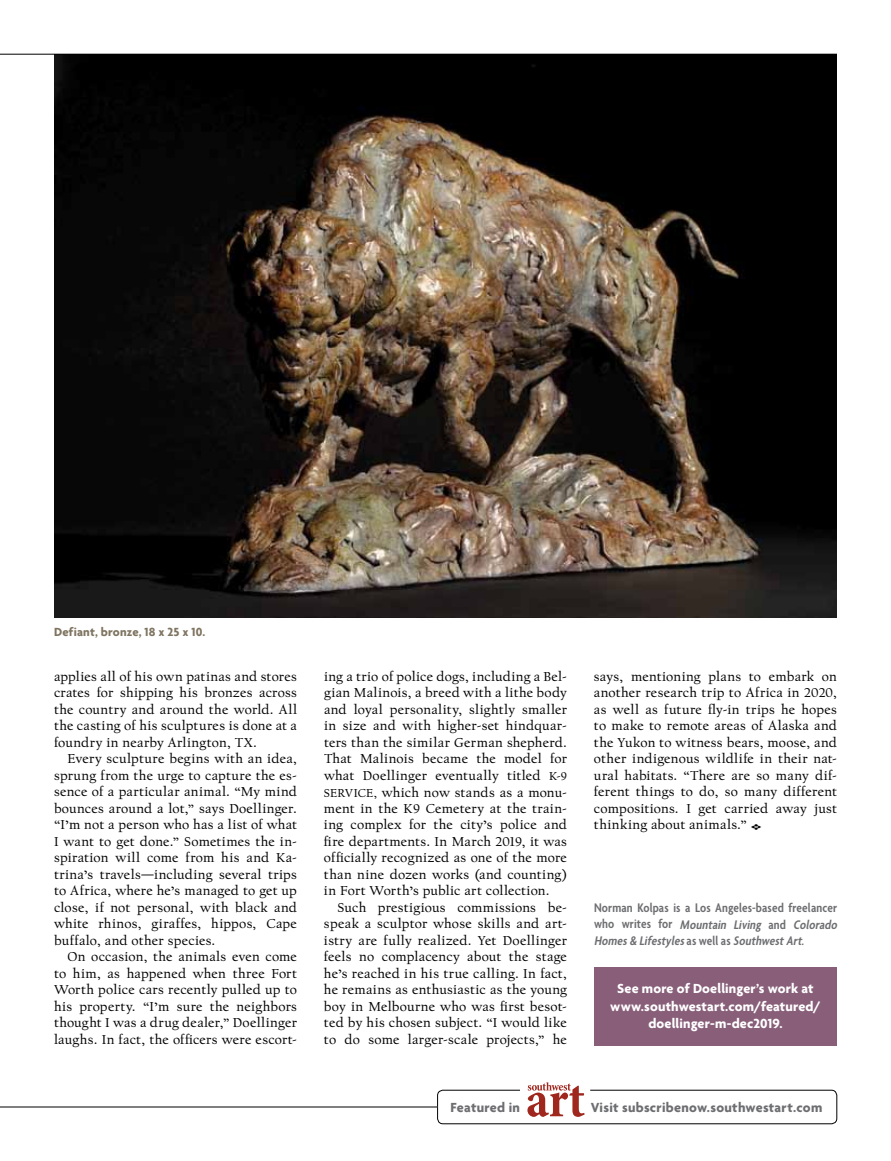
<style>
.page{position:relative;width:891px;height:1161px;background:#fff}
.page>*{position:absolute;margin:0;border:0;box-sizing:border-box;transform-origin:0 0}
.t1{font:700 14.25px/17.2px "Agenda";letter-spacing:.01em;color:#fff;text-align:center}
.t2{font:700 14.25px "Agenda";letter-spacing:.02em;color:#6d6e71}
.t3{font:13.5px/16.5px "Californian FB Text";letter-spacing:.02em;color:#000;text-align:justify}
.t4{font:600 condensed 13.5px/16.5px "Agenda";letter-spacing:.01em;color:#6d6e71}
.t5{font:700 12.75px "Agenda";letter-spacing:.015em;color:#7f7460}
.s1{font-size:12px}
.s2{font-family:"Type Embellishments One Plain";font-size:9px}
.s3{font-style:italic}
</style>
<div class="page">
<img style="left:54px;top:55px;width:783px;height:562px">
<hr style="left:0;top:54px;width:837px;height:1px;background:#000">
<hr style="left:0;top:1107px;width:437px;height:1px;background:#000">
<svg style="left:437px;top:1082px;width:400px;height:42px"></svg>
<div style="left:594px;top:967px;width:243px;height:79px;background:#885e79"></div>
<p class="t5" style="left:54px;top:624px;width:153px">Defiant, bronze, 18 x 25 x 10.</p>
<p class="t3" style="left:54px;top:669px;width:245px">applies all of his own patinas and stores crates for shipping his bronzes across the country and around the world. All the casting of his sculptures is done at a foundry in nearby Arlington, TX.</p>
<p class="t3" style="left:54px;top:751px;width:245px;text-indent:14px">Every sculpture begins with an idea, sprung from the urge to capture the es&shy;sence of a particular animal. “My mind bounces around a lot,” says Doellinger. “I’m not a person who has a list of what I want to get done.” Sometimes the in&shy;spiration will come from his and Ka&shy;trina’s travels—including several trips to Africa, where he’s managed to get up close, if not personal, with black and white rhinos, giraffes, hippos, Cape buffalo, and other species.</p>
<p class="t3" style="left:54px;top:949px;width:245px;text-indent:14px">On occasion, the animals even come to him, as happened when three Fort Worth police cars recently pulled up to his property. “I’m sure the neighbors thought I was a drug dealer,” Doellinger laughs. In fact, the officers were escort-</p>
<p class="t3" style="left:324px;top:669px;width:245px">ing a trio of police dogs, including a Bel&shy;gian Malinois, a breed with a lithe body and loyal personality, slightly smaller in size and with higher-set hindquar&shy;ters than the similar German shepherd.<br>That Malinois became the model for what Doellinger eventually titled <span class="s1">K-9<br>SERVICE,</span> which now stands as a monu&shy;ment in the K9 Cemetery at the train&shy;ing complex for the city’s police and fire departments. In March 2019, it was officially recognized as one of the more than nine dozen works (and counting) in Fort Worth’s public art collection.</p>
<p class="t3" style="left:324px;top:900px;width:245px;text-indent:14px">Such prestigious commissions be&shy;speak a sculptor whose skills and art&shy;istry are fully realized. Yet Doellinger feels no complacency about the stage he’s reached in his true calling. In fact, he remains as enthusiastic as the young boy in Melbourne who was first besot&shy;ted by his chosen subject. “I would like to do some larger-scale projects,” he</p>
<p class="t3" style="left:594px;top:669px;width:245px">says, mentioning plans to embark on another research trip to Africa in 2020, as well as future fly-in trips he hopes to make to remote areas of Alaska and the Yukon to witness bears, moose, and other indigenous wildlife in their nat&shy;ural habitats. “There are so many dif&shy;ferent things to do, so many different compositions. I get carried away just thinking about animals.” <span class="s2">E</span></p>
<p class="t4" style="left:594px;top:899px;width:247px">Norman Kolpas is a Los Angeles-based freelancer w h o w r i t e s fo r <span class="s3">Mountain Living</span> a n d <span class="s3">Colorado<br>Homes&amp; Lifestyles</span>a s w e l l a s <span class="s3">SouthwestArt.</span></p>
<p class="t1" style="left:610px;top:980px;width:212px">See more of Doellinger’s work at www.southwestart.com/featured/ doellinger-m-dec2019.</p>
<p class="t2" style="left:451px;top:1098px;width:71px">Featured in</p>
<p class="t2" style="left:591px;top:1098px;width:233px">Visit subscribenow.southwestart.com</p>
</div>
